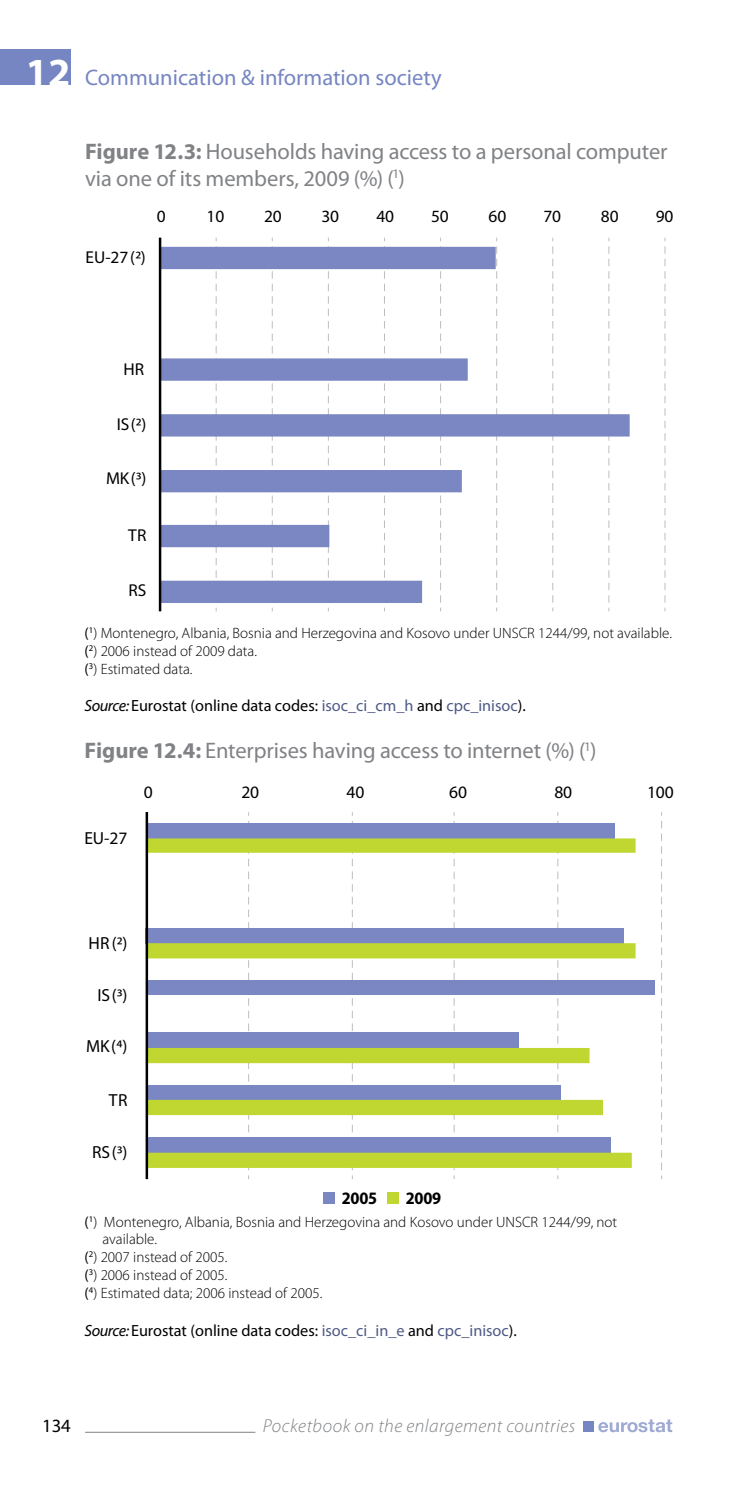
<style>
.page{position:relative;width:745px;height:1489px;background:#fff}
.page>*{position:absolute;margin:0;border:0;box-sizing:border-box;transform-origin:0 0}
.t1{font:22.5px/27px "Myriad Pro";letter-spacing:-.005em;color:#808285}
.t2{font:22.5px "Myriad Pro";color:#7686c2}
.t3{font:italic 300 18.75px "Myriad Pro";letter-spacing:.025em;color:#808285}
.t4{font:18.75px "Myriad Pro";color:#000}
.t5{font:17.5px "Myriad Pro";letter-spacing:-.01em;color:#000}
.t6{font:700 semi-condensed 17.5px "Myriad Pro";letter-spacing:-.01em;color:#000}
.t7{font:17.25px "Myriad Pro";letter-spacing:-.01em;color:#000}
.t8{font:16.25px "Myriad Pro";color:#000}
.t9{font:300 15px/18px "Myriad Pro";color:#000}
.s1{font-weight:700;font-size:40px;color:#fff}
.s2{font-weight:700}
.s3{font-weight:400}
.s4{font-style:italic}
.s5{color:#4f5a85}
</style>
<div class="page">
<div style="left:0;top:50px;width:71px;height:35px;background:#7686c2"></div>
<div style="left:583px;top:1421px;width:10px;height:10px;background:#7686c2"></div>
<svg style="left:598px;top:1419px;width:73px;height:12px"></svg>
<hr style="left:85px;top:1431px;width:170px;height:1px;background:#808285">
<svg style="left:248px;top:812px;width:1px;height:366px"></svg>
<svg style="left:453px;top:812px;width:1px;height:366px"></svg>
<svg style="left:557px;top:812px;width:1px;height:366px"></svg>
<div style="left:146px;top:823px;width:468px;height:15px;background:#7b87c2"></div>
<div style="left:146px;top:980px;width:508px;height:15px;background:#7b87c2"></div>
<svg style="left:148px;top:838px;width:487px;height:329px"></svg>
<hr style="left:145px;top:812px;width:3px;height:366px;background:#000">
<div style="left:323px;top:1192px;width:12px;height:12px;background:#7b87c2"></div>
<div style="left:387px;top:1192px;width:12px;height:12px;background:#bfd730"></div>
<svg style="left:664px;top:238px;width:1px;height:373px"></svg>
<svg style="left:161px;top:247px;width:468px;height:356px"></svg>
<hr style="left:159px;top:238px;width:2px;height:373px;background:#000">
<h1 class="t2" style="left:26px;top:64px;width:417px"><span class="s1">12</span> Communication &amp; information society</h1>
<h1 class="t1" style="left:85px;top:137px;width:583px"><span class="s2">Figure 12.3:</span> Households having access to a personal computer via one of its members, 2009 (%) (<sup>1</sup>)</h1>
<p class="t7" style="left:86px;top:247px;width:62px">EU-27 (2)</p>
<p class="t7" style="left:157px;top:206px;width:10px">0</p>
<p class="t7" style="left:206px;top:206px;width:19px">10</p>
<p class="t7" style="left:264px;top:206px;width:19px">20</p>
<p class="t7" style="left:321px;top:206px;width:19px">30</p>
<p class="t7" style="left:376px;top:206px;width:19px">40</p>
<p class="t7" style="left:431px;top:206px;width:19px">50</p>
<p class="t7" style="left:488px;top:206px;width:19px">60</p>
<p class="t7" style="left:543px;top:206px;width:19px">70</p>
<p class="t7" style="left:600px;top:206px;width:19px">80</p>
<p class="t7" style="left:655px;top:206px;width:19px">90</p>
<p class="t7" style="left:123px;top:358px;width:22px">HR</p>
<p class="t7" style="left:117px;top:413px;width:31px">IS (2)</p>
<p class="t7" style="left:106px;top:468px;width:42px">MK (3)</p>
<p class="t7" style="left:128px;top:525px;width:20px">TR</p>
<p class="t7" style="left:128px;top:579px;width:19px">RS</p>
<p class="t9" style="left:85px;top:623px;width:588px"><span class="s3">(</span><sup>1</sup>) Montenegro, Albania, Bosnia and Herzegovina and Kosovo under UNSCR 1244/99, not available. <span class="s3">(</span><sup>2</sup>) 2006 instead of 2009 data.<br><span class="s3">(</span><sup>3</sup>) Estimated data.</p>
<p class="t8" style="left:85px;top:695px;width:442px"><span class="s4">Source:</span> Eurostat (online data codes: <span class="s5">isoc_ci_cm_h</span> and <span class="s5">cpc_inisoc</span>).</p>
<h1 class="t1" style="left:85px;top:736px;width:513px"><span class="s2">Figure 12.4:</span> Enterprises having access to internet (%) (<sup>1</sup>)</h1>
<p class="t5" style="left:85px;top:827px;width:44px">EU-27</p>
<p class="t5" style="left:144px;top:781px;width:10px">0</p>
<p class="t5" style="left:241px;top:781px;width:19px">20</p>
<p class="t5" style="left:346px;top:781px;width:19px">40</p>
<p class="t5" style="left:449px;top:781px;width:19px">60</p>
<p class="t5" style="left:554px;top:781px;width:19px">80</p>
<p class="t5" style="left:646px;top:781px;width:28px">100</p>
<p class="t5" style="left:89px;top:932px;width:40px">HR (2)</p>
<p class="t5" style="left:97px;top:983px;width:31px">IS (3)</p>
<p class="t5" style="left:86px;top:1035px;width:43px">MK (4)</p>
<p class="t5" style="left:109px;top:1089px;width:20px">TR</p>
<p class="t5" style="left:92px;top:1140px;width:37px">RS (3)</p>
<p class="t6" style="left:341px;top:1187px;width:37px">2005</p>
<p class="t6" style="left:405px;top:1187px;width:37px">2009</p>
<p class="t9" style="left:85px;top:1212px;width:534px"><span class="s3">(</span><sup>1</sup>) Montenegro, Albania, Bosnia and Herzegovina and Kosovo under UNSCR 1244/99, not</p>
<p class="t9" style="left:102px;top:1229px;width:56px">available.</p>
<p class="t9" style="left:85px;top:1247px;width:144px"><span class="s3">(</span><sup>2</sup>) 2007 instead of 2005.</p>
<p class="t9" style="left:85px;top:1265px;width:144px"><span class="s3">(</span><sup>3</sup>) 2006 instead of 2005.</p>
<p class="t9" style="left:85px;top:1283px;width:239px"><span class="s3">(</span><sup>4</sup>) Estimated data; 2006 instead of 2005.</p>
<p class="t8" style="left:85px;top:1320px;width:433px"><span class="s4">Source:</span> Eurostat (online data codes: <span class="s5">isoc_ci_in_e</span> and <span class="s5">cpc_inisoc</span>).</p>
<p class="t4" style="left:42px;top:1414px;width:30px">134</p>
<p class="t3" style="left:262px;top:1414px;width:314px">Pocketbook on the enlargement countries</p>
</div>
